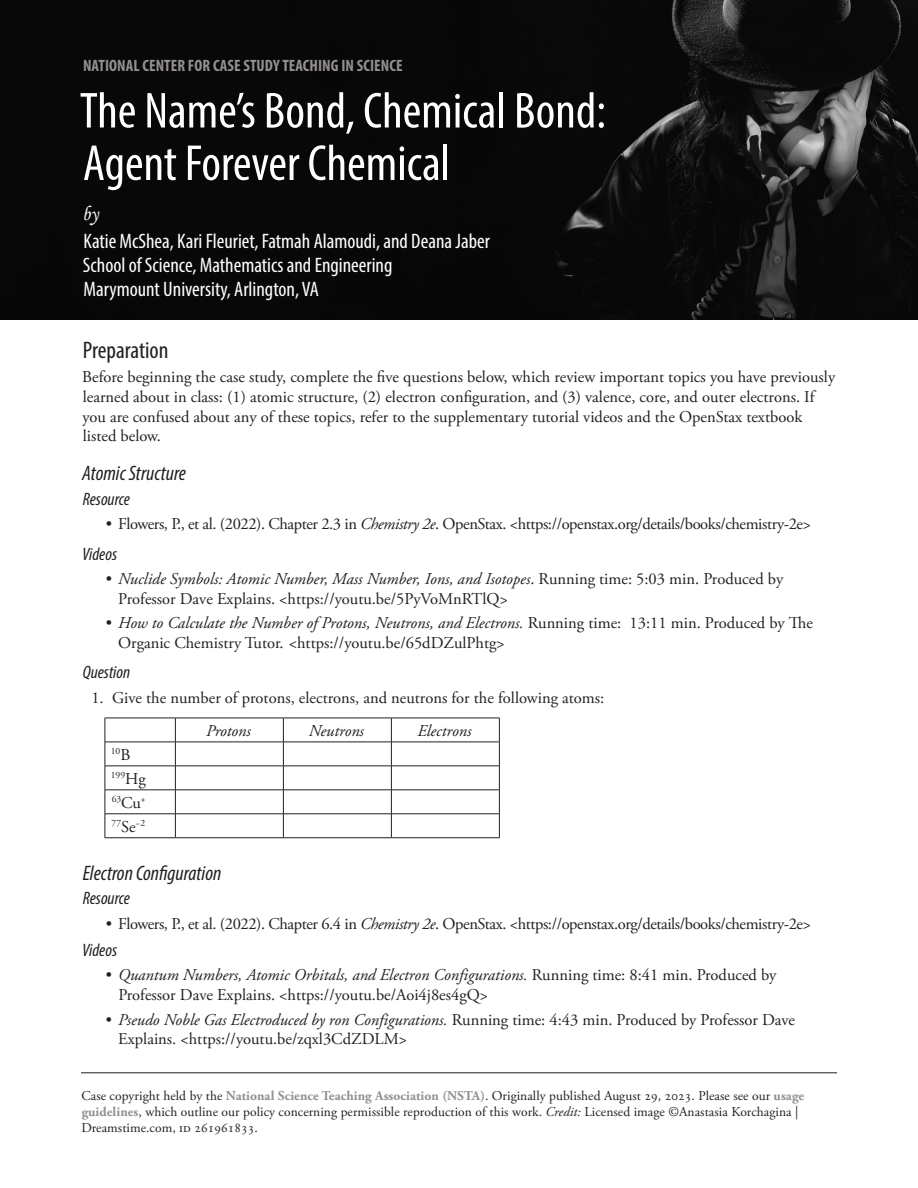
<style>
.page{position:relative;width:918px;height:1188px;background:#fff}
.page>*{position:absolute;margin:0;border:0;box-sizing:border-box;transform-origin:0 0}
.t1{font:condensed 51px/52.5px "Myriad Pro";color:#fff}
.t2{font:condensed 24px "Myriad Pro";color:#231f20}
.Author{font:condensed 21px "Myriad Pro";color:#fff}
.t3{font:italic condensed 21px "Myriad Pro";color:#231f20}
.t4{font:21px "Monotype Corsiva";color:#fff;scale:.93 1}
.t5{font:italic condensed 18px "Myriad Pro";color:#231f20}
.Bullet{font:16.5px/19.8px "Adobe Garamond Pro";color:#231f20}
.Bullet-2{font:16.5px "Adobe Garamond Pro";letter-spacing:-.025em;color:#231f20}
.Numbered_List{font:16.5px "Adobe Garamond Pro";color:#231f20}
.NCCSTS{font:700 condensed 16.5px "Myriad Pro";letter-spacing:.005em;color:#948f90}
.Table_Column_Heading{font:italic 16.5px "Adobe Garamond Pro";color:#231f20}
.t6{font:13.5px/16.2px "Adobe Garamond Pro";letter-spacing:.005em;color:#231f20}
.Table_Text{font:9.6px "Adobe Garamond Pro";color:#231f20}
.s1{font-style:italic}
.s2{font-size:16.5px}
.s3{font-weight:700;color:#948f90}
</style>
<div class="page">
<hr style="left:81px;top:1073px;width:756px;height:1px;background:#231f20">
<img style="left:0;top:0;width:918px;height:320px">
<hr style="left:105px;top:718px;width:70px;height:1px;background:#231f20">
<hr style="left:175px;top:718px;width:108px;height:1px;background:#231f20">
<hr style="left:283px;top:718px;width:108px;height:1px;background:#231f20">
<hr style="left:391px;top:718px;width:109px;height:1px;background:#231f20">
<hr style="left:105px;top:742px;width:70px;height:1px;background:#231f20">
<hr style="left:175px;top:742px;width:108px;height:1px;background:#231f20">
<hr style="left:283px;top:742px;width:108px;height:1px;background:#231f20">
<hr style="left:391px;top:742px;width:109px;height:1px;background:#231f20">
<hr style="left:105px;top:766px;width:70px;height:1px;background:#231f20">
<hr style="left:175px;top:766px;width:108px;height:1px;background:#231f20">
<hr style="left:283px;top:766px;width:108px;height:1px;background:#231f20">
<hr style="left:391px;top:766px;width:109px;height:1px;background:#231f20">
<hr style="left:105px;top:790px;width:70px;height:1px;background:#231f20">
<hr style="left:175px;top:790px;width:108px;height:1px;background:#231f20">
<hr style="left:283px;top:790px;width:108px;height:1px;background:#231f20">
<hr style="left:391px;top:790px;width:109px;height:1px;background:#231f20">
<hr style="left:105px;top:814px;width:70px;height:1px;background:#231f20">
<svg style="left:105px;top:718px;width:1px;height:119px"></svg>
<hr style="left:175px;top:814px;width:108px;height:1px;background:#231f20">
<svg style="left:175px;top:718px;width:1px;height:119px"></svg>
<hr style="left:283px;top:814px;width:108px;height:1px;background:#231f20">
<svg style="left:283px;top:718px;width:1px;height:119px"></svg>
<hr style="left:391px;top:814px;width:109px;height:1px;background:#231f20">
<svg style="left:391px;top:718px;width:1px;height:119px"></svg>
<svg style="left:499px;top:718px;width:1px;height:119px"></svg>
<hr style="left:105px;top:837px;width:70px;height:1px;background:#231f20">
<hr style="left:175px;top:837px;width:108px;height:1px;background:#231f20">
<hr style="left:283px;top:837px;width:108px;height:1px;background:#231f20">
<hr style="left:391px;top:837px;width:109px;height:1px;background:#231f20">
<p class="NCCSTS" style="left:83px;top:55px;width:321px">NATIONAL CENTER FOR CASE STUDY TEACHING IN SCIENCE</p>
<h1 class="t1" style="left:80px;top:84px;width:528px">The Name’s Bond, Chemical Bond:<br>Agent Forever Chemical</h1>
<p class="t4" style="left:82px;top:201px;width:19px">by</p>
<p class="Author" style="left:83px;top:229px;width:408px">Katie McShea, Kari Fleuriet, Fatmah Alamoudi, and Deana Jaber</p>
<p class="Author" style="left:83px;top:253px;width:311px">School of Science, Mathematics and Engineering</p>
<p class="Author" style="left:84px;top:277px;width:237px">Marymount University, Arlington, VA</p>
<h2 class="t2" style="left:83px;top:335px;width:87px">Preparation</h2>
<p class="Bullet" style="left:82px;top:368px;width:754px">Before beginning the case study, complete the five questions below, which review important topics you have previously learned about in class: (1) atomic structure, (2) electron configuration, and (3) valence, core, and outer electrons. If you are confused about any of these topics, refer to the supplementary tutorial videos and the OpenStax textbook listed below.</p>
<h3 class="t3" style="left:82px;top:461px;width:105px">Atomic Structure</h3>
<h4 class="t5" style="left:83px;top:488px;width:49px">Resource</h4>
<p class="Bullet-2" style="left:106px;top:514px;width:707px">• Flowers, P., et al. (2022). Chapter 2.3 in <span class="s1">Chemistry 2e</span>. OpenStax. &lt;https://openstax.org/details/books/chemistry-2e&gt;</p>
<h4 class="t5" style="left:82px;top:543px;width:36px">Videos</h4>
<p class="Bullet" style="left:118px;top:569px;width:666px;text-indent:-12px">• <span class="s1">Nuclide Symbols: Atomic Number, Mass Number, Ions, and Isotopes</span>. Running time: 5:03 min. Produced by<br>Professor Dave Explains. &lt;https://youtu.be/5PyVoMnRTlQ&gt;</p>
<p class="Bullet" style="left:118px;top:614px;width:696px;text-indent:-12px">• <span class="s1">How to Calculate the Number of Protons, Neutrons, and Electrons.</span> Running time: 13:11 min. Produced by The<br>Organic Chemistry Tutor. <span class="s1">&lt;</span>https://youtu.be/65dDZulPhtg&gt;</p>
<h4 class="t5" style="left:83px;top:662px;width:49px">Question</h4>
<p class="Numbered_List" style="left:91px;top:688px;width:515px">1. Give the number of protons, electrons, and neutrons for the following atoms:</p>
<p class="Table_Column_Heading" style="left:206px;top:721px;width:46px">Protons</p>
<p class="Table_Column_Heading" style="left:309px;top:721px;width:57px">Neutrons</p>
<p class="Table_Column_Heading" style="left:417px;top:721px;width:55px">Electrons</p>
<p class="Table_Text" style="left:111px;top:746px;width:21px">10<span class="s2">B</span></p>
<p class="Table_Text" style="left:111px;top:770px;width:37px">199<span class="s2">Hg</span></p>
<p class="Table_Text" style="left:112px;top:793px;width:36px">63<span class="s2">Cu</span>+</p>
<p class="Table_Text" style="left:112px;top:817px;width:35px">77<span class="s2">Se</span>−2</p>
<h3 class="t3" style="left:83px;top:860px;width:140px">Electron Configuration</h3>
<h4 class="t5" style="left:83px;top:887px;width:49px">Resource</h4>
<p class="Bullet-2" style="left:106px;top:913px;width:707px">• Flowers, P., et al. (2022). Chapter 6.4 in <span class="s1">Chemistry 2e</span>. OpenStax. &lt;https://openstax.org/details/books/chemistry-2e&gt;</p>
<h4 class="t5" style="left:82px;top:939px;width:36px">Videos</h4>
<p class="Bullet" style="left:118px;top:966px;width:660px;text-indent:-13px"><span class="s1">• Quantum Numbers, Atomic Orbitals, and Electron Configurations.</span> Running time: 8:41 min. Produced by<br>Professor Dave Explains. &lt;https://youtu.be/Aoi4j8es4gQ&gt;</p>
<p class="Bullet" style="left:118px;top:1010px;width:678px;text-indent:-13px"><span class="s1">• Pseudo Noble Gas Electroduced by ron Configurations.</span> Running time: 4:43 min. Produced by Professor Dave<br>Explains. &lt;https://youtu.be/zqxl3CdZDLM&gt;</p>
<p class="t6" style="left:81px;top:1088px;width:724px">Case copyright held by the <span class="s3">National Science Teaching Association (NSTA)</span>. Originally published August 29, 2023. Please see our <span class="s3">usage guidelines</span>, which outline our policy concerning permissible reproduction of this work. <span class="s1">Credit:</span> Licensed image ©Anastasia Korchagina |<br>Dreamstime.com, id 261961833.</p>
</div>
